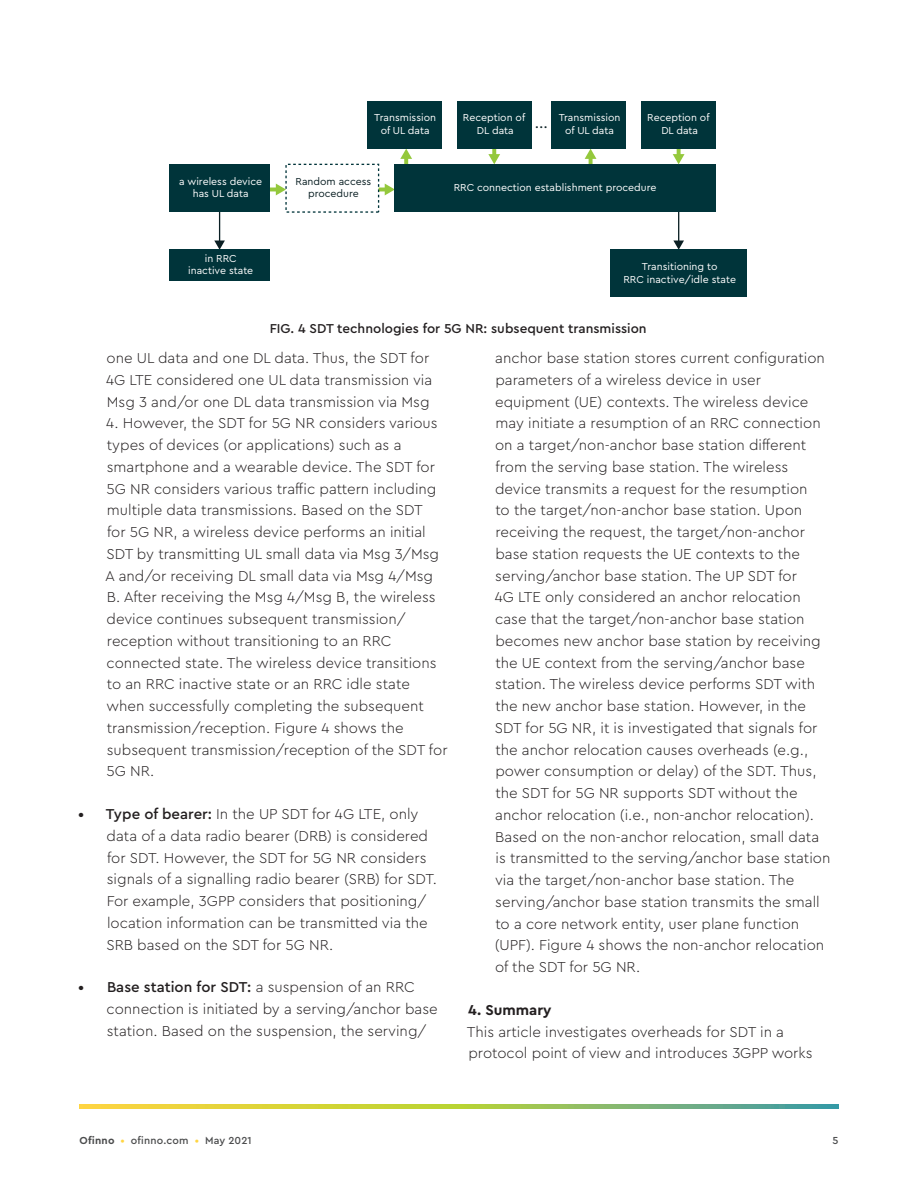
<style>
.page{position:relative;width:918px;height:1188px;background:#fff}
.page>*{position:absolute;margin:0;border:0;box-sizing:border-box;transform-origin:0 0}
.t1{font:15.9px "Cera Pro";color:#0b2024}
.Body_Copy{font:300 15px/21.8px "Cera Pro";color:#231f20}
.t2{font:500 13.5px "Cera Pro";color:#231f20}
.t3{font:500 10.65px "Cera Pro";letter-spacing:.015em;color:#4b4c4d}
.t4{font:10.5px/12.6px "Cera Pro";color:#fff;text-align:center}
.t5{font:10.5px/12.6px "Cera Pro";color:#0b2024;text-align:center}
.s1{font-weight:500}
.s2{font-weight:700}
.s3{color:#ffd542}
</style>
<div class="page">
<svg style="left:80px;top:1104px;width:758px;height:4px;background:#abc456"></svg>
<svg style="left:589px;top:159px;width:4px;height:5px"></svg>
<svg style="left:585px;top:149px;width:11px;height:10px"></svg>
<svg style="left:492px;top:149px;width:4px;height:5px"></svg>
<svg style="left:488px;top:154px;width:12px;height:10px"></svg>
<hr style="left:219px;top:197px;width:1px;height:45px;background:#0b2024">
<svg style="left:214px;top:241px;width:11px;height:8px"></svg>
<hr style="left:678px;top:197px;width:1px;height:45px;background:#0b2024">
<svg style="left:673px;top:241px;width:11px;height:8px"></svg>
<hr style="left:260px;top:188px;width:18px;height:3px;background:#94c83c">
<svg style="left:276px;top:184px;width:9px;height:11px"></svg>
<svg style="left:379px;top:184px;width:16px;height:11px"></svg>
<svg style="left:404px;top:159px;width:4px;height:5px"></svg>
<svg style="left:400px;top:149px;width:12px;height:10px"></svg>
<div style="left:395px;top:164px;width:321px;height:48px;background:#00343a"></div>
<div style="left:610px;top:249px;width:137px;height:48px;background:#00343a"></div>
<div style="left:367px;top:101px;width:75px;height:48px;background:#00343a"></div>
<div style="left:457px;top:101px;width:75px;height:48px;background:#00343a"></div>
<svg style="left:677px;top:149px;width:4px;height:5px"></svg>
<svg style="left:673px;top:154px;width:12px;height:10px"></svg>
<div style="left:551px;top:101px;width:75px;height:48px;background:#00343a"></div>
<div style="left:641px;top:101px;width:75px;height:48px;background:#00343a"></div>
<div style="left:170px;top:164px;width:100px;height:48px;background:#00343a"></div>
<div style="left:170px;top:249px;width:100px;height:32px;background:#00343a"></div>
<p class="t4" style="left:179px;top:174px;width:84px">a wireless device has UL data</p>
<p class="t4" style="left:374px;top:111px;width:63px">Transmission of UL data</p>
<p class="t4" style="left:463px;top:111px;width:64px">Reception of<br>DL data</p>
<p class="t4" style="left:559px;top:111px;width:63px">Transmission of UL data</p>
<p class="t4" style="left:647px;top:111px;width:64px">Reception of<br>DL data</p>
<p class="t1" style="left:535px;top:113px;width:15px">...</p>
<p class="t5" style="left:296px;top:174px;width:77px">Random access procedure</p>
<p class="t4" style="left:454px;top:181px;width:204px">RRC connection establishment procedure</p>
<p class="t4" style="left:188px;top:251px;width:67px">in RRC inactive state</p>
<p class="t4" style="left:623px;top:260px;width:114px">Transitioning to<br>RRC inactive/idle state</p>
<p class="t2" style="left:270px;top:320px;width:379px">FIG. 4 SDT technologies for 5G NR: subsequent transmission</p>
<p class="Body_Copy" style="left:106px;top:347px;width:328px">one UL data and one DL data. Thus, the SDT for<br>4G LTE considered one UL data transmission via<br>Msg 3 and/or one DL data transmission via Msg</p>
<p class="Body_Copy" style="left:105px;top:412px;width:344px">4. However, the SDT for 5G NR considers various types of devices (or applications) such as a smartphone and a wearable device. The SDT for 5G NR considers various traffic pattern including multiple data transmissions. Based on the SDT<br>for 5G NR, a wireless device performs an initial SDT by transmitting UL small data via Msg 3/Msg A and/or receiving DL small data via Msg 4/Msg B. After receiving the Msg 4/Msg B, the wireless device continues subsequent transmission/ reception without transitioning to an RRC connected state. The wireless device transitions to an RRC inactive state or an RRC idle state when successfully completing the subsequent transmission/reception. Figure 4 shows the subsequent transmission/reception of the SDT for 5G NR.</p>
<p class="Body_Copy" style="left:106px;top:803px;width:332px;text-indent:-28px"><span class="s1">• Type of bearer:</span> In the UP SDT for 4G LTE, only data of a data radio bearer (DRB) is considered for SDT. However, the SDT for 5G NR considers signals of a signalling radio bearer (SRB) for SDT.<br>For example, 3GPP considers that positioning/ location information can be transmitted via the SRB based on the SDT for 5G NR.</p>
<p class="Body_Copy" style="left:107px;top:976px;width:333px;text-indent:-29px"><span class="s1">• Base station for SDT:</span> a suspension of an RRC connection is initiated by a serving/anchor base station. Based on the suspension, the serving/</p>
<p class="Body_Copy" style="left:495px;top:347px;width:337px">anchor base station stores current configuration parameters of a wireless device in user equipment (UE) contexts. The wireless device may initiate a resumption of an RRC connection on a target/non-anchor base station different from the serving base station. The wireless device transmits a request for the resumption<br>to the target/non-anchor base station. Upon receiving the request, the target/non-anchor base station requests the UE contexts to the serving/anchor base station. The UP SDT for<br>4G LTE only considered an anchor relocation case that the target/non-anchor base station becomes new anchor base station by receiving the UE context from the serving/anchor base station. The wireless device performs SDT with the new anchor base station. However, in the SDT for 5G NR, it is investigated that signals for the anchor relocation causes overheads (e.g., power consumption or delay) of the SDT. Thus, the SDT for 5G NR supports SDT without the anchor relocation (i.e., non-anchor relocation).<br>Based on the non-anchor relocation, small data is transmitted to the serving/anchor base station via the target/non-anchor base station. The serving/anchor base station transmits the small to a core network entity, user plane function (UPF). Figure 4 shows the non-anchor relocation of the SDT for 5G NR.</p>
<p class="Body_Copy" style="left:467px;top:998px;width:347px"><span class="s2">4. Summary<br></span>This article investigates overheads for SDT in a protocol point of view and introduces 3GPP works</p>
<p class="t3" style="left:80px;top:1133px;width:174px"><span class="s2">Ofinno</span> <span class="s3">•</span> ofinno.com <span class="s3">•</span> May 2021</p>
<p class="t3" style="left:833px;top:1133px;width:7px">5</p>
</div>
